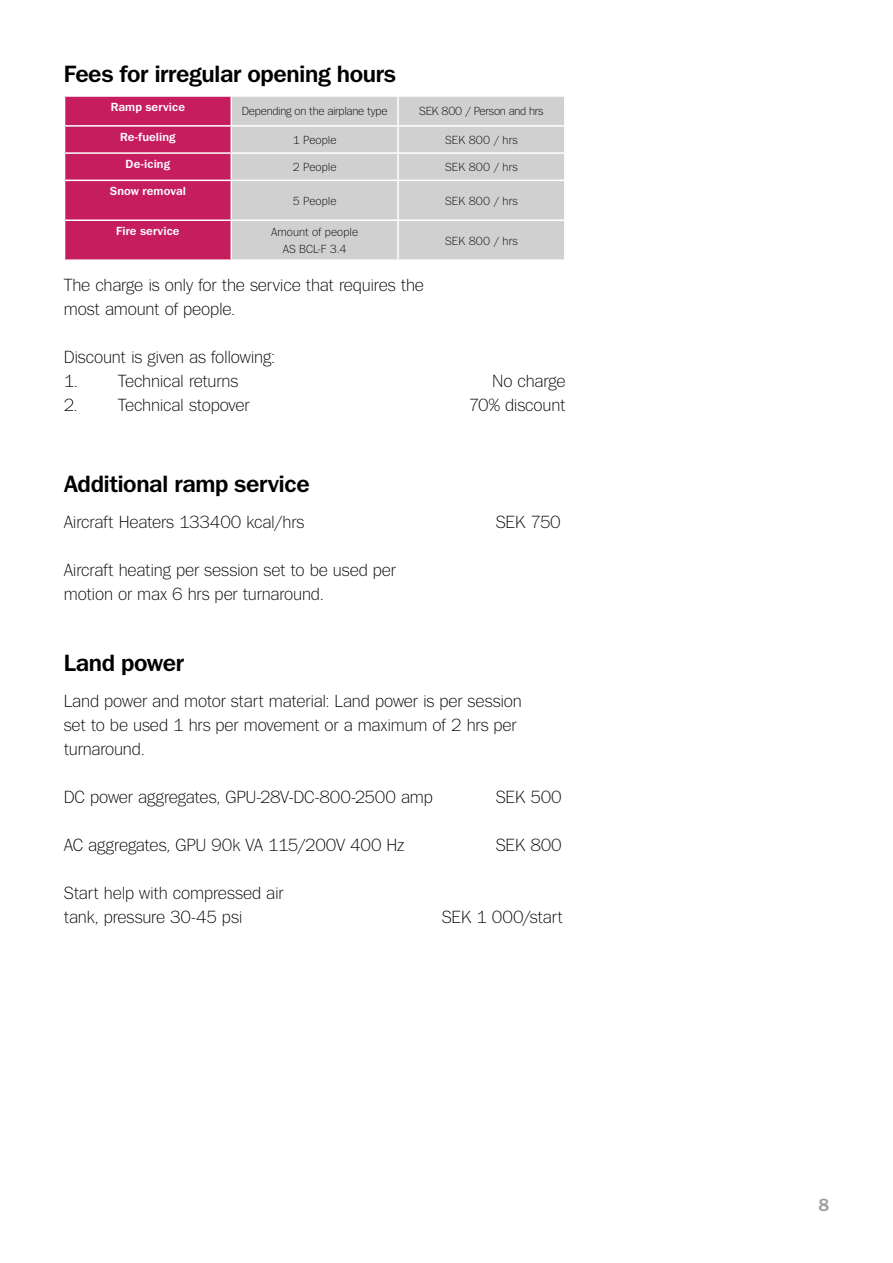
<style>
.page{position:relative;width:893px;height:1263px;background:#fff}
.page>*{position:absolute;margin:0;border:0;box-sizing:border-box;transform-origin:0 0}
.t1{font:700 24px "Tee Franklin";letter-spacing:-.015em;color:#000}
.t2{font:300 18px/24px "Tee Franklin";letter-spacing:-.01em;color:#000}
.t3{font:700 18px "Tee Franklin";color:#9d9d9c}
.t4{font:300 12px/16.5px "Tee Franklin";letter-spacing:.005em;color:#000;text-align:center}
.t5{font:700 12px "Tee Franklin";letter-spacing:.01em;color:#fff}
.t6{font:300 12px "Tee Franklin";letter-spacing:-.015em;color:#000}
</style>
<div class="page">
<div style="left:232px;top:97px;width:332px;height:162px;background:#d0d0d0"></div>
<hr style="left:397px;top:97px;width:2px;height:28px;background:#fff">
<hr style="left:231px;top:125px;width:167px;height:2px;background:#fff">
<hr style="left:398px;top:125px;width:168px;height:2px;background:#fff">
<hr style="left:397px;top:127px;width:2px;height:25px;background:#fff">
<hr style="left:231px;top:152px;width:167px;height:2px;background:#fff">
<hr style="left:398px;top:152px;width:168px;height:2px;background:#fff">
<hr style="left:397px;top:154px;width:2px;height:26px;background:#fff">
<hr style="left:231px;top:180px;width:167px;height:1px;background:#fff">
<hr style="left:398px;top:180px;width:168px;height:1px;background:#fff">
<hr style="left:397px;top:181px;width:2px;height:38px;background:#fff">
<hr style="left:231px;top:219px;width:167px;height:2px;background:#fff">
<hr style="left:398px;top:219px;width:168px;height:2px;background:#fff">
<hr style="left:397px;top:221px;width:2px;height:38px;background:#fff">
<div style="left:64px;top:97px;width:168px;height:163px;background:#c61d5f"></div>
<hr style="left:64px;top:180px;width:167px;height:1px;background:#fff">
<hr style="left:64px;top:181px;width:1px;height:38px;background:#fff">
<hr style="left:231px;top:181px;width:1px;height:38px;background:#fff">
<hr style="left:64px;top:219px;width:167px;height:2px;background:#fff">
<hr style="left:64px;top:221px;width:1px;height:38px;background:#fff">
<hr style="left:231px;top:221px;width:1px;height:38px;background:#fff">
<hr style="left:64px;top:259px;width:167px;height:2px;background:#fff">
<h1 class="t1" style="left:64px;top:59px;width:334px">Fees for irregular opening hours</h1>
<p class="t5" style="left:111px;top:100px;width:76px">Ramp service</p>
<p class="t6" style="left:242px;top:105px;width:147px">Depending on the airplane type</p>
<p class="t6" style="left:419px;top:105px;width:126px">SEK 800 / Person and hrs</p>
<p class="t5" style="left:120px;top:130px;width:57px">Re-fueling</p>
<p class="t4" style="left:293px;top:132px;width:45px">1 People</p>
<p class="t4" style="left:445px;top:132px;width:74px">SEK 800 / hrs</p>
<p class="t5" style="left:126px;top:157px;width:46px">De-icing</p>
<p class="t4" style="left:293px;top:159px;width:45px">2 People</p>
<p class="t4" style="left:445px;top:159px;width:74px">SEK 800 / hrs</p>
<p class="t5" style="left:110px;top:184px;width:78px">Snow removal</p>
<p class="t4" style="left:293px;top:193px;width:45px">5 People</p>
<p class="t4" style="left:445px;top:193px;width:74px">SEK 800 / hrs</p>
<p class="t5" style="left:116px;top:224px;width:65px">Fire service</p>
<p class="t4" style="left:271px;top:224px;width:89px">Amount of people<br>AS BCL-F 3.4</p>
<p class="t4" style="left:445px;top:232px;width:74px">SEK 800 / hrs</p>
<p class="t2" style="left:64px;top:273px;width:362px">The charge is only for the service that requires the most amount of people.</p>
<p class="t2" style="left:64px;top:345px;width:213px">Discount is given as following:</p>
<p class="t2" style="left:64px;top:369px;width:176px">1. Technical returns</p>
<p class="t2" style="left:492px;top:369px;width:75px">No charge</p>
<p class="t2" style="left:64px;top:393px;width:187px">2. Technical stopover</p>
<p class="t2" style="left:469px;top:393px;width:98px">70% discount</p>
<h1 class="t1" style="left:64px;top:470px;width:247px">Additional ramp service</h1>
<p class="t2" style="left:64px;top:510px;width:242px">Aircraft Heaters 133400 kcal/hrs</p>
<p class="t2" style="left:496px;top:510px;width:67px">SEK 750</p>
<p class="t2" style="left:64px;top:558px;width:334px">Aircraft heating per session set to be used per motion or max 6 hrs per turnaround.</p>
<h1 class="t1" style="left:64px;top:649px;width:122px">Land power</h1>
<p class="t2" style="left:64px;top:689px;width:460px">Land power and motor start material: Land power is per session set to be used 1 hrs per movement or a maximum of 2 hrs per turnaround.</p>
<p class="t2" style="left:64px;top:785px;width:371px">DC power aggregates, GPU-28V-DC-800-2500 amp</p>
<p class="t2" style="left:496px;top:785px;width:67px">SEK 500</p>
<p class="t2" style="left:64px;top:833px;width:342px">AC aggregates, GPU 90k VA 115/200V 400 Hz</p>
<p class="t2" style="left:496px;top:833px;width:68px">SEK 800</p>
<p class="t2" style="left:64px;top:881px;width:221px">Start help with compressed air tank, pressure 30-45 psi</p>
<p class="t2" style="left:442px;top:905px;width:123px">SEK 1 000/start</p>
<p class="t3" style="left:818px;top:1195px;width:12px">8</p>
</div>
